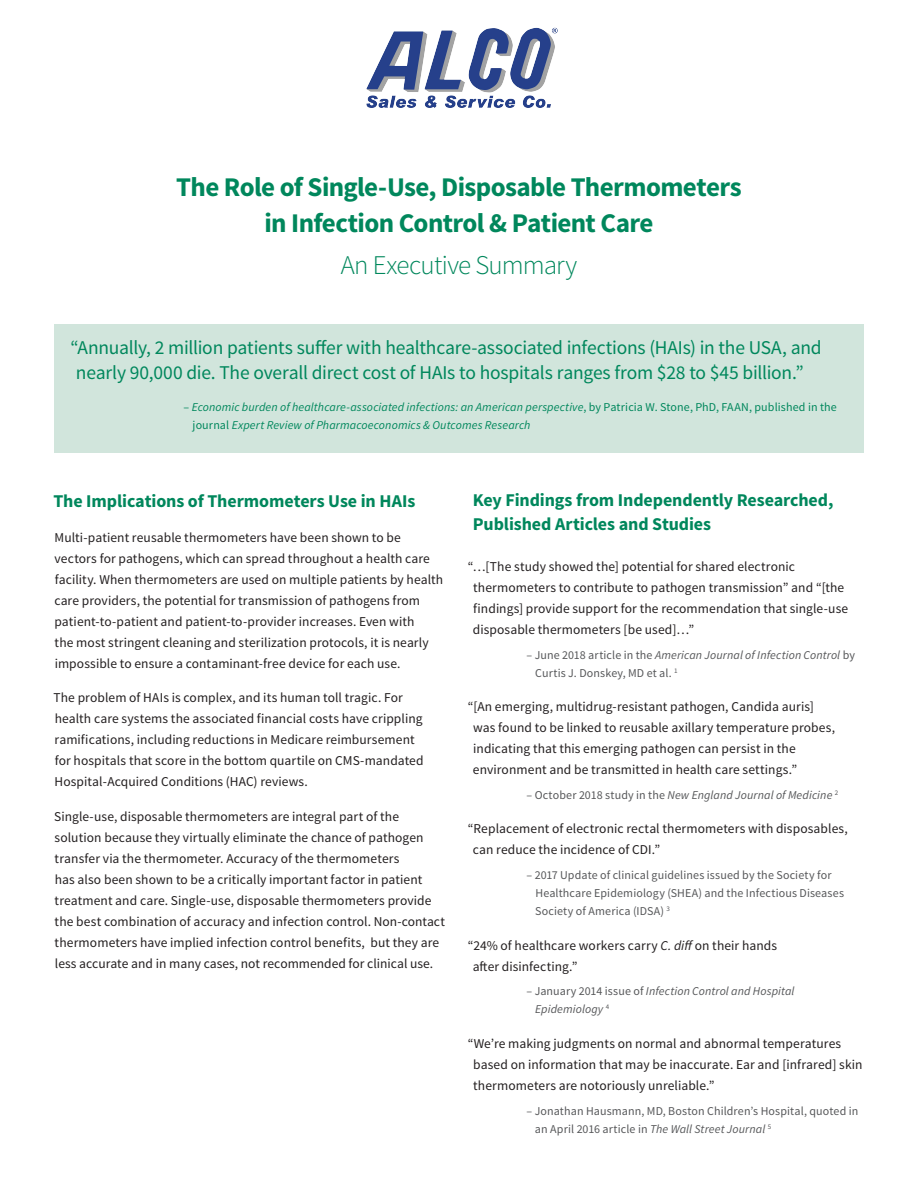
<style>
.page{position:relative;width:918px;height:1188px;background:#fff}
.page>*{position:absolute;margin:0;border:0;box-sizing:border-box;transform-origin:0 0}
.t1{font:700 27px/36px "Source Sans Pro";letter-spacing:-.025em;color:#00875c;text-align:center}
.t2{font:300 27px "Source Sans Pro";letter-spacing:-.03em;color:#00875c}
.t3{font:19.5px/25.5px "Source Sans Pro";letter-spacing:-.01em;color:#00875c}
.t4{font:700 18px/24px "Source Sans Pro";letter-spacing:-.005em;color:#00875c}
.t5{font:13.5px/21px "Source Sans Pro";letter-spacing:.005em;color:#231f20}
.t6{font:12px/18px "Source Sans Pro";letter-spacing:.01em;color:#57585a}
.t7{font:italic 12px/18px "Source Sans Pro";letter-spacing:.01em;color:#00875c}
.t8{font:italic 12px/18px "Source Sans Pro";letter-spacing:.01em;color:#57585a}
.s1{font-style:normal}
.s2{font-style:italic}
</style>
<div class="page">
<div style="left:54px;top:324px;width:810px;height:129px;background:#d1e5dc"></div>
<img style="left:366px;top:27px;width:192px;height:81px">
<p class="t1" style="left:176px;top:170px;width:567px">The Role of Single-Use, Disposable Thermometers in Infection Control &amp; Patient Care</p>
<p class="t2" style="left:341px;top:249px;width:238px">An Executive Summary</p>
<p class="t3" style="left:71px;top:335px;width:753px">“Annually, 2 million patients suffer with healthcare-associated infections (HAIs) in the USA, and nearly 90,000 die. The overall direct cost of HAIs to hospitals ranges from $28 to $45 billion.”</p>
<p class="t7" style="left:193px;top:398px;width:646px;text-indent:-9px"><span class="s1">–</span> Economic burden of healthcare-associated infections: an American perspective<span class="s1">, by Patricia W. Stone, PhD, FAAN, published in the journal</span> Expert Review of Pharmacoeconomics &amp; Outcomes Research</p>
<p class="t4" style="left:53px;top:490px;width:363px">The Implications of Thermometers Use in HAIs</p>
<p class="t5" style="left:54px;top:527px;width:390px">Multi-patient reusable thermometers have been shown to be vectors for pathogens, which can spread throughout a health care facility. When thermometers are used on multiple patients by health care providers, the potential for transmission of pathogens from patient-to-patient and patient-to-provider increases. Even with<br>the most stringent cleaning and sterilization protocols, it is nearly impossible to ensure a contaminant-free device for each use.</p>
<p class="t5" style="left:54px;top:687px;width:372px">The problem of HAIs is complex, and its human toll tragic. For health care systems the associated financial costs have crippling ramifications, including reductions in Medicare reimbursement for hospitals that score in the bottom quartile on CMS-mandated Hospital-Acquired Conditions (HAC) reviews.</p>
<p class="t5" style="left:54px;top:806px;width:392px">Single-use, disposable thermometers are integral part of the solution because they virtually eliminate the chance of pathogen transfer via the thermometer. Accuracy of the thermometers<br>has also been shown to be a critically important factor in patient treatment and care. Single-use, disposable thermometers provide the best combination of accuracy and infection control. Non-contact thermometers have implied infection control benefits, but they are less accurate and in many cases, not recommended for clinical use.</p>
<p class="t4" style="left:473px;top:488px;width:362px">Key Findings from Independently Researched,<br>Published Articles and Studies</p>
<p class="t5" style="left:473px;top:556px;width:377px;text-indent:-5px">“…[The study showed the] potential for shared electronic thermometers to contribute to pathogen transmission” and “[the findings] provide support for the recommendation that single-use disposable thermometers [be used]…”</p>
<p class="t6" style="left:535px;top:646px;width:321px;text-indent:-9px">– June 2018 article in the <span class="s2">American Journal of Infection Control</span> by<br>Curtis J. Donskey, MD et al. <sup>1</sup></p>
<p class="t5" style="left:473px;top:696px;width:364px;text-indent:-5px">“[An emerging, multidrug-resistant pathogen, Candida auris] was found to be linked to reusable axillary temperature probes, indicating that this emerging pathogen can persist in the environment and be transmitted in health care settings.”</p>
<p class="t8" style="left:526px;top:786px;width:313px"><span class="s1">– October 2018 study in the</span> New England Journal of Medicine <sup>2</sup></p>
<p class="t5" style="left:473px;top:819px;width:376px;text-indent:-5px">“Replacement of electronic rectal thermometers with disposables, can reduce the incidence of CDI.”</p>
<p class="t6" style="left:535px;top:866px;width:310px;text-indent:-9px">– 2017 Update of clinical guidelines issued by the Society for<br>Healthcare Epidemiology (SHEA) and the Infectious Diseases<br>Society of America (IDSA) <sup>3</sup></p>
<p class="t5" style="left:473px;top:935px;width:306px;text-indent:-5px">“24% of healthcare workers carry <span class="s2">C. diff</span> on their hands after disinfecting.”</p>
<p class="t8" style="left:535px;top:982px;width:261px;text-indent:-9px"><span class="s1">– January 2014 issue of</span> Infection Control and Hospital<br>Epidemiology <sup>4</sup></p>
<p class="t5" style="left:473px;top:1033px;width:391px;text-indent:-5px">“We’re making judgments on normal and abnormal temperatures based on information that may be inaccurate. Ear and [infrared] skin thermometers are notoriously unreliable.”</p>
<p class="t6" style="left:535px;top:1102px;width:325px;text-indent:-8px">– Jonathan Hausmann, MD, Boston Children’s Hospital, quoted in an April 2016 article in <span class="s2">The Wall Street Journal</span> <sup>5</sup></p>
</div>
